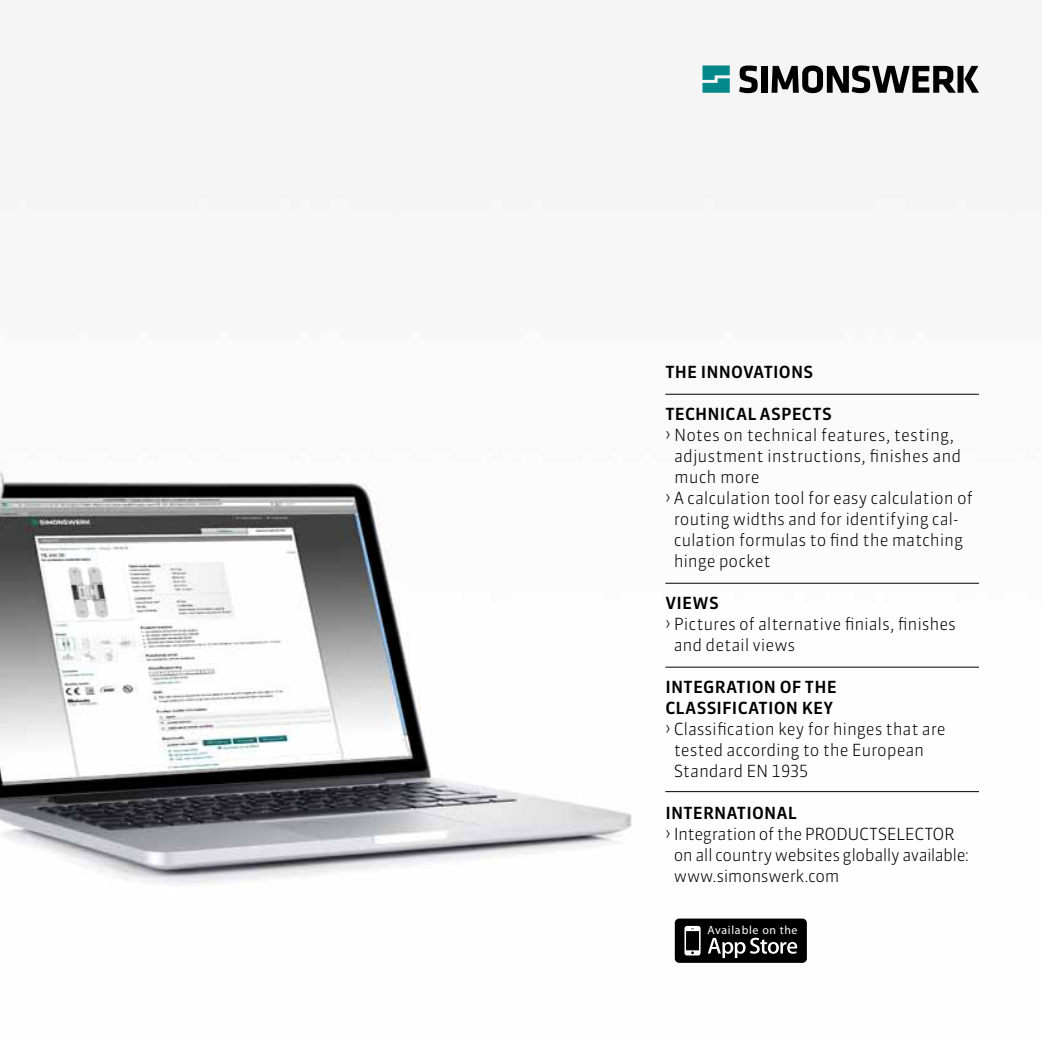
<style>
.page{position:relative;width:1042px;height:1042px;background:#fff}
.page>*{position:absolute;margin:0;border:0;box-sizing:border-box;transform-origin:0 0}
.t1{font:300 16.62px/21px "Sanuk Pro";letter-spacing:-.01em;color:#000}
.t2{font:300 16.62px/21px "Sanuk Pro";letter-spacing:-.03em;color:#000}
.t3{font:500 16.62px "Sanuk Pro";letter-spacing:.015em;color:#000}
.t4{font:600 11.9px "Myriad Set";letter-spacing:.055em;color:#fff}
</style>
<div class="page">
<img style="left:0;top:66px;width:979px;height:819px">
<svg style="left:702px;top:65px;width:28px;height:28px"></svg>
<svg style="left:739px;top:65px;width:18px;height:28px"></svg>
<div style="left:761px;top:66px;width:6px;height:27px;background:#000"></div>
<svg style="left:771px;top:65px;width:208px;height:28px"></svg>
<div style="left:673px;top:917px;width:135px;height:47px;border:2px solid #fff;border-radius:4px"></div>
<div style="left:675px;top:918px;width:132px;height:45px;background:#000;border-radius:4px"></div>
<svg style="left:684px;top:926px;width:16px;height:29px"></svg>
<svg style="left:708px;top:937px;width:89px;height:21px"></svg>
<hr style="left:665px;top:394px;width:314px;height:1px;background:#000">
<hr style="left:665px;top:583px;width:314px;height:1px;background:#000">
<hr style="left:665px;top:667px;width:314px;height:1px;background:#000">
<hr style="left:665px;top:791px;width:314px;height:1px;background:#000">
<p class="t3" style="left:665px;top:360px;width:149px">THE I NNOVATIONS</p>
<p class="t3" style="left:665px;top:402px;width:21px">TECHN</p>
<p class="t3" style="left:720px;top:402px;width:17px">ICAL</p>
<p class="t3" style="left:760px;top:402px;width:23px">ASPECTS</p>
<p class="t1" style="left:665px;top:424px;width:290px">› Notes on technical features, testing,</p>
<p class="t1" style="left:674px;top:445px;width:289px">adjustment instructions, finishes and</p>
<p class="t1" style="left:674px;top:466px;width:87px">much more</p>
<p class="t1" style="left:665px;top:487px;width:309px">› A calculation tool for easy calculation of</p>
<p class="t1" style="left:674px;top:508px;width:286px">routing widths and for identifying cal-</p>
<p class="t1" style="left:674px;top:529px;width:291px">culation formulas to find the matching</p>
<p class="t1" style="left:674px;top:550px;width:99px">hinge pocket</p>
<p class="t3" style="left:665px;top:591px;width:53px">VIEWS</p>
<p class="t1" style="left:674px;top:613px;width:284px;text-indent:-8px">› Pictures of alternative finials, finishes and detail views</p>
<p class="t3" style="left:665px;top:675px;width:11px">INTEGRAT</p>
<p class="t3" style="left:746px;top:675px;width:71px">IONOFTHE</p>
<p class="t3" style="left:665px;top:696px;width:11px">CLASS</p>
<p class="t3" style="left:716px;top:696px;width:32px">IFICAT</p>
<p class="t3" style="left:768px;top:696px;width:66px">ION KEY</p>
<p class="t1" style="left:674px;top:718px;width:273px;text-indent:-8px">› Classification key for hinges that are tested according to the European<br>Standard EN 1935</p>
<p class="t3" style="left:665px;top:801px;width:11px">INTERNAT</p>
<p class="t3" style="left:746px;top:801px;width:18px">IONAL</p>
<p class="t2" style="left:674px;top:823px;width:297px;text-indent:-8px">› Integration of the PRODUCTSELECTOR on all country websites globally available: www.simonswerk.com</p>
<p class="t4" style="left:707px;top:923px;width:91px">Available on the</p>
</div>
